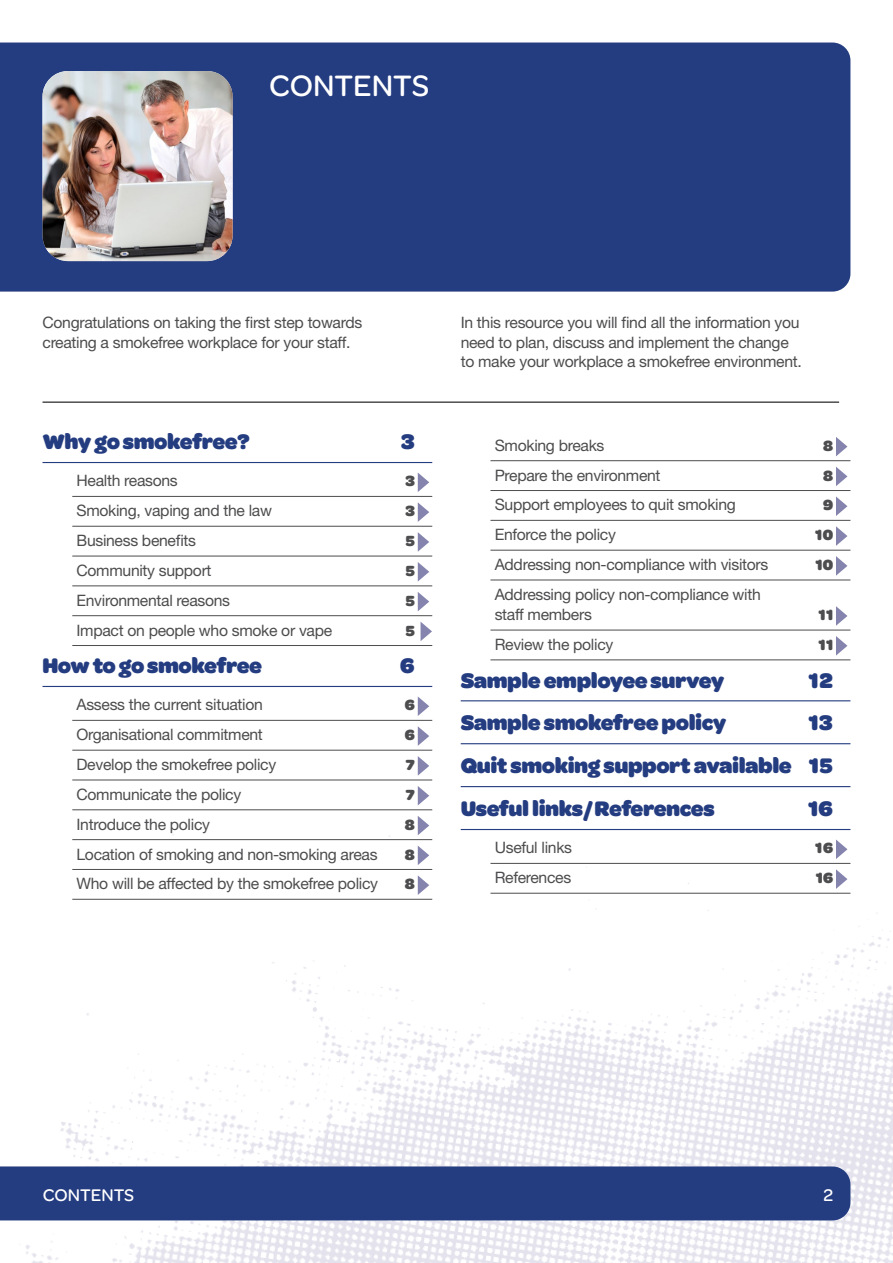
<style>
.page{position:relative;width:893px;height:1263px;background:#fff}
.page>*{position:absolute;margin:0;border:0;box-sizing:border-box;transform-origin:0 0}
.t1{font:500 31.5px "Omnes";color:#fff}
.t2{font:900 22.5px/42.9px "Omnes";letter-spacing:-.02em;color:#243c80;text-align:justify}
.t3{font:500 18px "Omnes";color:#fff}
.t4{font:15.75px/19.5px "Helvetica Neue LT Std";letter-spacing:-.02em;color:#4d4d4f}
.t5{font:900 15.75px "Omnes";letter-spacing:.04em;color:#4d4d4f}
</style>
<div class="page">
<img style="left:0;top:604px;width:893px;height:659px">
<div style="left:0;top:1166px;width:850px;height:54px;background:#243c80"></div>
<div style="left:0;top:43px;width:850px;height:249px;background:#243c80"></div>
<img style="left:43px;top:71px;width:190px;height:190px">
<hr style="left:43px;top:462px;width:389px;height:1px;background:#243c80">
<hr style="left:72px;top:496px;width:360px;height:1px;background:#4d4d4f">
<hr style="left:72px;top:526px;width:360px;height:1px;background:#4d4d4f">
<hr style="left:72px;top:556px;width:360px;height:1px;background:#4d4d4f">
<hr style="left:72px;top:585px;width:360px;height:1px;background:#4d4d4f">
<hr style="left:72px;top:615px;width:360px;height:1px;background:#4d4d4f">
<hr style="left:72px;top:645px;width:360px;height:1px;background:#4d4d4f">
<hr style="left:43px;top:686px;width:389px;height:1px;background:#243c80">
<hr style="left:72px;top:720px;width:360px;height:1px;background:#4d4d4f">
<hr style="left:72px;top:750px;width:360px;height:1px;background:#4d4d4f">
<hr style="left:72px;top:780px;width:360px;height:1px;background:#4d4d4f">
<hr style="left:72px;top:809px;width:360px;height:1px;background:#4d4d4f">
<hr style="left:72px;top:839px;width:360px;height:1px;background:#4d4d4f">
<hr style="left:72px;top:869px;width:360px;height:1px;background:#4d4d4f">
<hr style="left:72px;top:899px;width:360px;height:1px;background:#4d4d4f">
<svg style="left:418px;top:473px;width:11px;height:19px"></svg>
<svg style="left:418px;top:502px;width:11px;height:20px"></svg>
<svg style="left:418px;top:532px;width:11px;height:20px"></svg>
<svg style="left:418px;top:562px;width:11px;height:19px"></svg>
<svg style="left:418px;top:592px;width:11px;height:19px"></svg>
<svg style="left:421px;top:622px;width:11px;height:19px"></svg>
<svg style="left:418px;top:696px;width:11px;height:20px"></svg>
<svg style="left:418px;top:726px;width:11px;height:20px"></svg>
<svg style="left:418px;top:756px;width:11px;height:20px"></svg>
<svg style="left:418px;top:786px;width:11px;height:19px"></svg>
<svg style="left:418px;top:816px;width:11px;height:19px"></svg>
<svg style="left:418px;top:845px;width:11px;height:20px"></svg>
<svg style="left:418px;top:875px;width:11px;height:20px"></svg>
<hr style="left:490px;top:460px;width:360px;height:1px;background:#4d4d4f">
<hr style="left:490px;top:490px;width:360px;height:1px;background:#4d4d4f">
<hr style="left:490px;top:520px;width:360px;height:1px;background:#4d4d4f">
<hr style="left:490px;top:550px;width:360px;height:1px;background:#4d4d4f">
<hr style="left:490px;top:580px;width:360px;height:1px;background:#4d4d4f">
<hr style="left:490px;top:630px;width:360px;height:1px;background:#4d4d4f">
<hr style="left:490px;top:659px;width:360px;height:1px;background:#4d4d4f">
<hr style="left:461px;top:700px;width:389px;height:1px;background:#243c80">
<hr style="left:461px;top:743px;width:389px;height:1px;background:#243c80">
<hr style="left:461px;top:786px;width:389px;height:1px;background:#243c80">
<hr style="left:461px;top:829px;width:389px;height:1px;background:#243c80">
<hr style="left:490px;top:863px;width:360px;height:1px;background:#4d4d4f">
<hr style="left:490px;top:893px;width:360px;height:1px;background:#4d4d4f">
<svg style="left:836px;top:437px;width:11px;height:19px"></svg>
<svg style="left:836px;top:467px;width:11px;height:19px"></svg>
<svg style="left:836px;top:496px;width:11px;height:20px"></svg>
<svg style="left:836px;top:526px;width:11px;height:20px"></svg>
<svg style="left:836px;top:556px;width:11px;height:20px"></svg>
<svg style="left:836px;top:606px;width:11px;height:20px"></svg>
<svg style="left:836px;top:636px;width:11px;height:19px"></svg>
<svg style="left:836px;top:839px;width:11px;height:20px"></svg>
<svg style="left:836px;top:869px;width:11px;height:20px"></svg>
<hr style="left:43px;top:401px;width:796px;height:2px;background:#4d4d4f">
<h1 class="t1" style="left:269px;top:64px;width:162px">CONTENTS</h1>
<p class="t4" style="left:43px;top:313px;width:321px">Congratulations on taking the first step towards creating a smokefree workplace for your staff.</p>
<p class="t4" style="left:461px;top:313px;width:343px">In this resource you will find all the information you need to plan, discuss and implement the change to make your workplace a smokefree environment.</p>
<h2 class="t2" style="left:43px;top:418px;width:209px">Why go smokefree?</h2>
<h2 class="t2" style="left:401px;top:418px;width:15px">3</h2>
<p class="t4" style="left:77px;top:471px;width:103px">Health reasons</p>
<p class="t5" style="left:405px;top:469px;width:11px">3</p>
<p class="t4" style="left:77px;top:501px;width:197px">Smoking, vaping and the law</p>
<p class="t5" style="left:405px;top:499px;width:11px">3</p>
<p class="t4" style="left:77px;top:530px;width:121px">Business benefits</p>
<p class="t5" style="left:406px;top:529px;width:11px">5</p>
<p class="t4" style="left:77px;top:560px;width:137px">Community support</p>
<p class="t5" style="left:406px;top:559px;width:11px">5</p>
<p class="t4" style="left:77px;top:590px;width:155px">Environmental reasons</p>
<p class="t5" style="left:406px;top:588px;width:11px">5</p>
<p class="t4" style="left:77px;top:620px;width:257px">Impact on people who smoke or vape</p>
<p class="t5" style="left:406px;top:618px;width:11px">5</p>
<h2 class="t2" style="left:43px;top:642px;width:221px">How to go smokefree</h2>
<h2 class="t2" style="left:400px;top:642px;width:16px">6</h2>
<p class="t4" style="left:77px;top:695px;width:188px">Assess the current situation</p>
<p class="t5" style="left:405px;top:693px;width:12px">6</p>
<p class="t4" style="left:77px;top:725px;width:188px">Organisational commitment</p>
<p class="t5" style="left:405px;top:723px;width:12px">6</p>
<p class="t4" style="left:77px;top:754px;width:201px">Develop the smokefree policy</p>
<p class="t5" style="left:406px;top:753px;width:11px">7</p>
<p class="t4" style="left:77px;top:784px;width:166px">Communicate the policy</p>
<p class="t5" style="left:406px;top:783px;width:11px">7</p>
<p class="t4" style="left:77px;top:814px;width:135px">Introduce the policy</p>
<p class="t5" style="left:405px;top:812px;width:12px">8</p>
<p class="t4" style="left:77px;top:844px;width:303px">Location of smoking and non-smoking areas</p>
<p class="t5" style="left:405px;top:842px;width:12px">8</p>
<p class="t4" style="left:77px;top:874px;width:303px">Who will be affected by the smokefree policy</p>
<p class="t5" style="left:405px;top:872px;width:12px">8</p>
<p class="t4" style="left:495px;top:435px;width:111px">Smoking breaks</p>
<p class="t5" style="left:823px;top:433px;width:12px">8</p>
<p class="t4" style="left:495px;top:465px;width:167px">Prepare the environment</p>
<p class="t5" style="left:823px;top:463px;width:12px">8</p>
<p class="t4" style="left:495px;top:495px;width:243px">Support employees to quit smoking</p>
<p class="t5" style="left:823px;top:493px;width:12px">9</p>
<p class="t4" style="left:495px;top:525px;width:123px">Enforce the policy</p>
<p class="t5" style="left:815px;top:523px;width:20px">10</p>
<p class="t4" style="left:495px;top:554px;width:275px">Addressing non-compliance with visitors</p>
<p class="t5" style="left:815px;top:553px;width:19px">10</p>
<p class="t4" style="left:495px;top:584px;width:268px;line-height:20.2px">Addressing policy non-compliance with staff members</p>
<p class="t5" style="left:818px;top:603px;width:16px">11</p>
<p class="t4" style="left:495px;top:634px;width:120px">Review the policy</p>
<p class="t5" style="left:818px;top:633px;width:16px">11</p>
<h2 class="t2" style="left:461px;top:656px;width:265px">Sample employee survey</h2>
<h2 class="t2" style="left:808px;top:656px;width:26px">12</h2>
<h2 class="t2" style="left:461px;top:699px;width:267px">Sample smokefree policy</h2>
<h2 class="t2" style="left:461px;top:699px;width:374px;text-indent:348px">13<br>Quit smoking support available 15<br>Useful links/References</h2>
<h2 class="t2" style="left:808px;top:785px;width:26px">16</h2>
<p class="t4" style="left:495px;top:838px;width:79px">Useful links</p>
<p class="t5" style="left:815px;top:836px;width:19px">16</p>
<p class="t4" style="left:495px;top:868px;width:78px">References</p>
<p class="t5" style="left:816px;top:866px;width:19px">16</p>
<p class="t3" style="left:43px;top:1182px;width:93px">CONTENTS</p>
<p class="t3" style="left:824px;top:1182px;width:11px">2</p>
</div>
